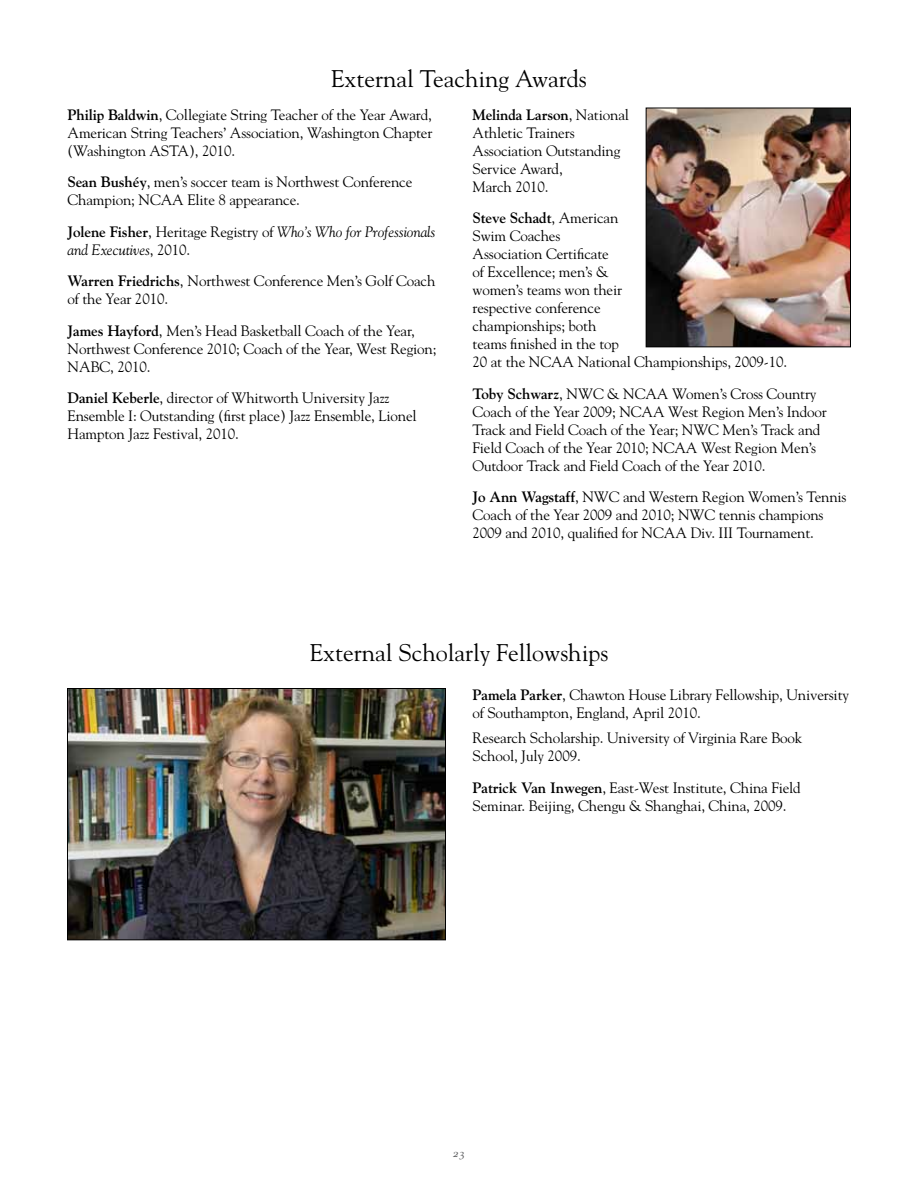
<style>
.page{position:relative;width:918px;height:1188px;background:#fff}
.page>*{position:absolute;margin:0;border:0;box-sizing:border-box;transform-origin:0 0}
.t1{font:24px "Goudy";color:#000}
.t2{font:15px/18px "Goudy";letter-spacing:-.01em;color:#000}
.t3{font:italic 15px/18px "Goudy";letter-spacing:-.01em;color:#000}
.t4{font:12px "Goudy Italic Os F";color:#58595b}
.s1{font-weight:700}
.s2{font-weight:700;font-style:normal}
.s3{font-style:normal}
</style>
<div class="page">
<img style="left:648px;top:110px;width:201px;height:235px">
<div style="left:646px;top:108px;width:205px;height:239px;border:1px solid #000"></div>
<img style="left:69px;top:690px;width:375px;height:248px">
<div style="left:67px;top:688px;width:379px;height:252px;border:1px solid #000"></div>
<h1 class="t1" style="left:331px;top:63px;width:257px">External Teaching Awards</h1>
<p class="t2" style="left:68px;top:106px;width:366px;text-align:justify"><span class="s1">Philip Baldwin</span>, Collegiate String Teacher of the Year Award, American String Teachers’ Association, Washington Chapter (Washington ASTA), 2010.</p>
<p class="t2" style="left:68px;top:173px;width:346px"><span class="s1">Sean Bushéy</span>, men’s soccer team is Northwest Conference<br>Champion; NCAA Elite 8 appearance.</p>
<p class="t3" style="left:68px;top:223px;width:369px"><span class="s2">Jolene Fisher</span><span class="s3">, Heritage Registry of</span> Who’s Who for Professionals and Executives<span class="s3">, 2010.</span></p>
<p class="t2" style="left:68px;top:272px;width:369px"><span class="s1">Warren Friedrichs</span>, Northwest Conference Men’s Golf Coach of the Year 2010.</p>
<p class="t2" style="left:68px;top:322px;width:371px"><span class="s1">James Hayford</span>, Men’s Head Basketball Coach of the Year,<br>Northwest Conference 2010; Coach of the Year, West Region;<br>NABC, 2010.</p>
<p class="t2" style="left:68px;top:389px;width:351px"><span class="s1">Daniel Keberle</span>, director of Whitworth University Jazz<br>Ensemble I: Outstanding (first place) Jazz Ensemble, Lionel<br>Hampton Jazz Festival, 2010.</p>
<p class="t2" style="left:472px;top:106px;width:158px"><span class="s1">Melinda Larson</span>, National<br>Athletic Trainers<br>Association Outstanding<br>Service Award,<br>March 2010.</p>
<p class="t2" style="left:473px;top:209px;width:316px"><span class="s1">Steve Schadt</span>, American<br>Swim Coaches<br>Association Certificate<br>of Excellence; men’s &amp;<br>women’s teams won their<br>respective conference<br>championships; both<br>teams finished in the top<br>20 at the NCAA National Championships, 2009-10.</p>
<p class="t2" style="left:473px;top:385px;width:356px"><span class="s1">Toby Schwarz</span>, NWC &amp; NCAA Women’s Cross Country Coach of the Year 2009; NCAA West Region Men’s Indoor Track and Field Coach of the Year; NWC Men’s Track and Field Coach of the Year 2010; NCAA West Region Men’s Outdoor Track and Field Coach of the Year 2010.</p>
<p class="t2" style="left:473px;top:488px;width:376px"><span class="s1">Jo Ann Wagstaff</span>, NWC and Western Region Women’s Tennis<br>Coach of the Year 2009 and 2010; NWC tennis champions<br>2009 and 2010, qualified for NCAA Div. III Tournament.</p>
<h1 class="t1" style="left:310px;top:638px;width:300px">External Scholarly Fellowships</h1>
<p class="t2" style="left:473px;top:686px;width:378px"><span class="s1">Pamela Parker</span>, Chawton House Library Fellowship, University of Southampton, England, April 2010.</p>
<p class="t2" style="left:473px;top:729px;width:331px">Research Scholarship. University of Virginia Rare Book<br>School, July 2009.</p>
<p class="t2" style="left:473px;top:778px;width:330px"><span class="s1">Patrick Van Inwegen</span>, East-West Institute, China Field<br>Seminar. Beijing, Chengu &amp; Shanghai, China, 2009.</p>
<p class="t4" style="left:453px;top:1146px;width:13px">23</p>
</div>
